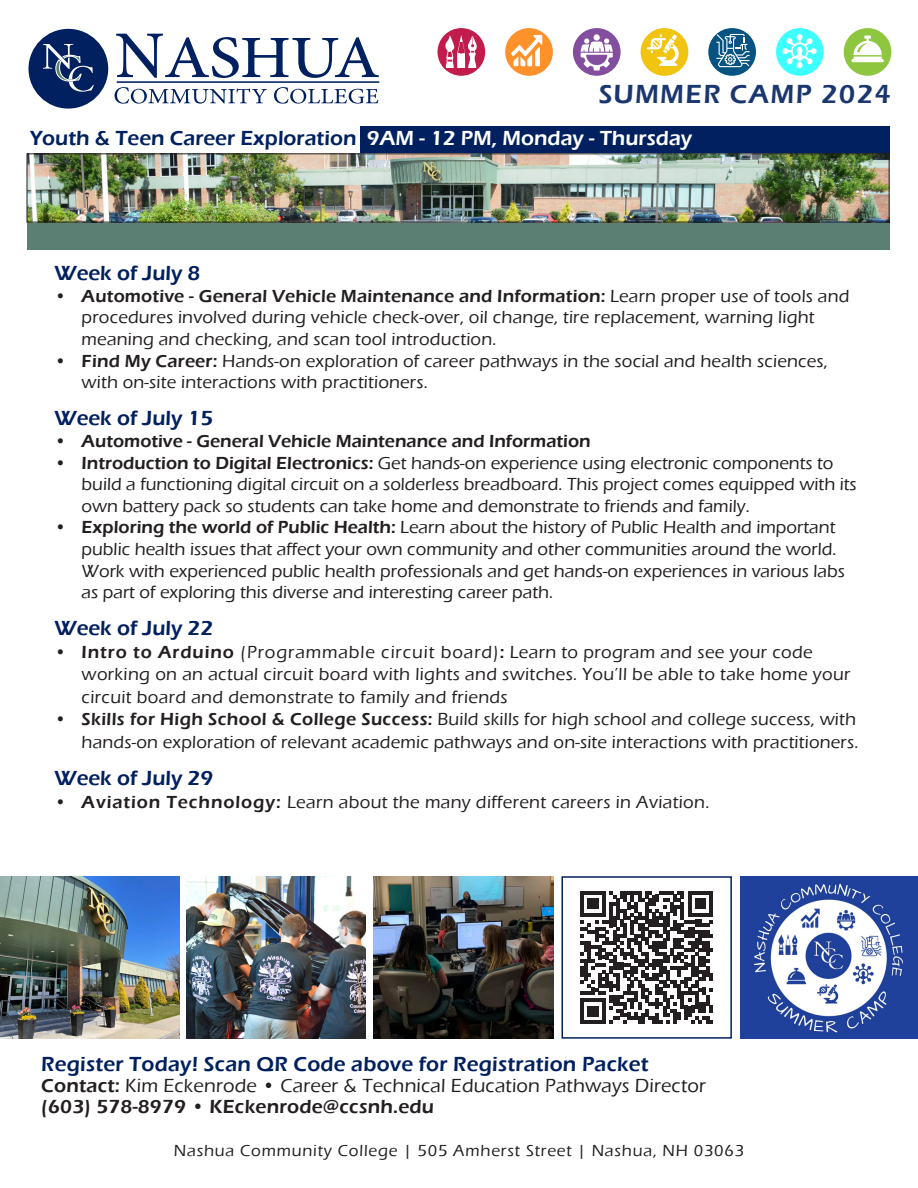
<style>
.page{position:relative;width:918px;height:1188px;background:#fff}
.page>*{position:absolute;margin:0;border:0;box-sizing:border-box;transform-origin:0 0}
.t1{font:600 27px "Eras ITC";letter-spacing:.05em;color:#00205f}
.t2{font:600 21px "Eras ITC";color:#00205f}
.t3{font:500 19.5px "Eras ITC";letter-spacing:.01em;color:#231f20}
.t4{font:600 19.5px "Eras ITC";letter-spacing:.01em;color:#231f20}
.t5{font:500 18px/21.6px "Eras ITC";letter-spacing:.01em;color:#231f20}
.t6{font:600 18px "Eras ITC";color:#231f20}
.t7{font:500 16.5px "Eras ITC";letter-spacing:.05em;color:#231f20}
.s1{color:#fff}
.s2{font-weight:600}
</style>
<div class="page">
<div style="left:28px;top:29px;width:80px;height:80px;background:#00205f;border-radius:50%"></div>
<svg style="left:43px;top:44px;width:51px;height:48px"></svg>
<hr style="left:117px;top:81px;width:262px;height:2px;background:#00205f">
<svg style="left:116px;top:34px;width:263px;height:44px"></svg>
<svg style="left:115px;top:87px;width:152px;height:17px"></svg>
<svg style="left:274px;top:87px;width:104px;height:17px"></svg>
<svg style="left:435px;top:26px;width:52px;height:52px"></svg>
<div style="left:433px;top:24px;width:56px;height:56px;border:4px solid #fff;border-radius:50%"></div>
<svg style="left:445px;top:35px;width:32px;height:32px"></svg>
<svg style="left:503px;top:26px;width:52px;height:52px"></svg>
<div style="left:501px;top:24px;width:56px;height:56px;border:4px solid #fff;border-radius:50%"></div>
<svg style="left:511px;top:35px;width:31px;height:31px"></svg>
<svg style="left:571px;top:26px;width:52px;height:52px"></svg>
<div style="left:569px;top:24px;width:56px;height:56px;border:4px solid #fff;border-radius:50%"></div>
<svg style="left:581px;top:34px;width:32px;height:36px"></svg>
<svg style="left:639px;top:26px;width:51px;height:52px"></svg>
<div style="left:637px;top:24px;width:55px;height:56px;border:4px solid #fff;border-radius:50%"></div>
<svg style="left:647px;top:34px;width:32px;height:32px"></svg>
<svg style="left:706px;top:26px;width:52px;height:52px"></svg>
<div style="left:704px;top:24px;width:56px;height:56px;border:4px solid #fff;border-radius:50%"></div>
<svg style="left:716px;top:34px;width:34px;height:33px"></svg>
<svg style="left:774px;top:26px;width:52px;height:52px"></svg>
<div style="left:772px;top:24px;width:56px;height:56px;border:4px solid #fff;border-radius:50%"></div>
<svg style="left:783px;top:34px;width:34px;height:35px"></svg>
<svg style="left:842px;top:26px;width:51px;height:52px"></svg>
<div style="left:840px;top:24px;width:56px;height:56px;border:4px solid #fff;border-radius:50%"></div>
<svg style="left:851px;top:36px;width:33px;height:26px"></svg>
<div style="left:360px;top:126px;width:530px;height:27px;background:#00205f"></div>
<img style="left:29px;top:155px;width:859px;height:65px">
<div style="left:27px;top:153px;width:863px;height:69px;border:1px solid #231f20"></div>
<div style="left:27px;top:223px;width:863px;height:27px;background:#5b7f72"></div>
<img style="left:0;top:877px;width:180px;height:162px">
<img style="left:186px;top:877px;width:180px;height:162px">
<img style="left:374px;top:877px;width:179px;height:162px">
<img style="left:741px;top:877px;width:177px;height:162px">
<svg style="left:581px;top:891px;width:132px;height:133px"></svg>
<div style="left:562px;top:876px;width:170px;height:163px;border:2px solid #00205f"></div>
<h1 class="t1" style="left:598px;top:79px;width:294px">SUMMER CAMP 2024</h1>
<p class="t2" style="left:30px;top:126px;width:664px">Youth &amp; Teen Career Exploration <span class="s1">9AM - 12 PM, Monday - Thursday</span></p>
<p class="t2" style="left:55px;top:261px;width:147px">Week of July 8</p>
<p class="t5" style="left:82px;top:285px;width:769px;text-indent:-27px"><span class="s2">• Automotive - General Vehicle Maintenance and Information:</span> Learn proper use of tools and procedures involved during vehicle check-over, oil change, tire replacement, warning light meaning and checking, and scan tool introduction.</p>
<p class="t5" style="left:82px;top:350px;width:748px;text-indent:-27px"><span class="s2">• Find My Career:</span> Hands-on exploration of career pathways in the social and health sciences, with on-site interactions with practitioners.</p>
<p class="t2" style="left:55px;top:407px;width:160px">Week of July 15</p>
<p class="t6" style="left:55px;top:431px;width:538px">• Automotive - General Vehicle Maintenance and Information</p>
<p class="t5" style="left:82px;top:452px;width:777px;text-indent:-27px"><span class="s2">• Introduction to Digital Electronics:</span> Get hands-on experience using electronic components to build a functioning digital circuit on a solderless breadboard. This project comes equipped with its own battery pack so students can take home and demonstrate to friends and family.</p>
<p class="t5" style="left:82px;top:517px;width:765px;text-indent:-27px"><span class="s2">• Exploring the world of Public Health:</span> Learn about the history of Public Health and important public health issues that affect your own community and other communities around the world.<br>Work with experienced public health professionals and get hands-on experiences in various labs as part of exploring this diverse and interesting career path.</p>
<p class="t2" style="left:55px;top:617px;width:160px">Week of July 22</p>
<p class="t5" style="left:82px;top:641px;width:770px;line-height:22.5px;text-indent:-27px"><span class="s2">• Intro to Arduino</span> (Programmable circuit board)<span class="s2">:</span> Learn to program and see your code working on an actual circuit board with lights and switches. You’ll be able to take home your circuit board and demonstrate to family and friends</p>
<p class="t5" style="left:55px;top:708px;width:805px;line-height:22.5px;text-align:right"><span class="s2">• Skills for High School &amp; College Success:</span> Build skills for high school and college success, with hands-on exploration of relevant academic pathways and on-site interactions with practitioners.</p>
<p class="t2" style="left:55px;top:766px;width:160px">Week of July 29</p>
<p class="t5" style="left:55px;top:791px;width:656px"><span class="s2">• Aviation Technology:</span> Learn about the many different careers in Aviation.</p>
<p class="t2" style="left:41px;top:1053px;width:609px">Register Today! Scan QR Code above for Registration Packet</p>
<p class="t3" style="left:41px;top:1075px;width:666px"><span class="s2">Contact:</span> Kim Eckenrode • Career &amp; Technical Education Pathways Director</p>
<p class="t4" style="left:41px;top:1096px;width:394px">(603) 578-8979 • KEckenrode@ccsnh.edu</p>
<p class="t7" style="left:174px;top:1141px;width:572px">Nashua Community College | 505 Amherst Street | Nashua, NH 03063</p>
</div>
